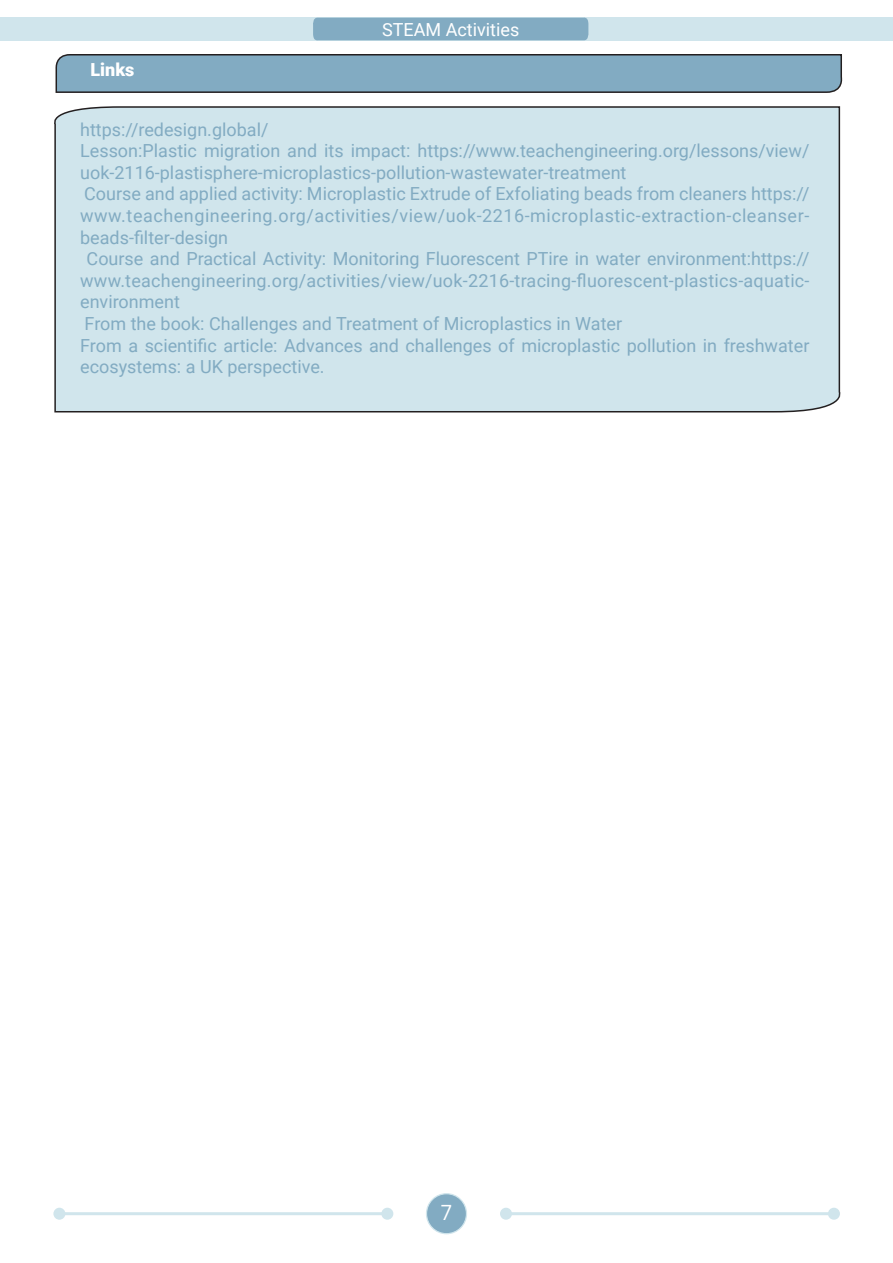
<style>
.page{position:relative;width:893px;height:1263px;background:#fff}
.page>*{position:absolute;margin:0;border:0;box-sizing:border-box;transform-origin:0 0}
.t1{font:21px "TG Neuramatica";color:#fff}
.t2{font:18px/21.6px "Roboto";color:#82abc2}
.t3{font:18px "Roboto";color:#fff}
.t4{font:900 18px "Roboto";color:#fff}
</style>
<div class="page">
<div style="left:426px;top:1194px;width:40px;height:40px;background:#82abc2;border-radius:50%"></div>
<div style="left:426px;top:1193px;width:41px;height:41px;border:1px solid #d0e5ec;border-radius:50%"></div>
<div style="left:0;top:18px;width:893px;height:23px;background:#d0e5ec"></div>
<svg style="left:312px;top:17px;width:277px;height:24px;background:#86aec4"></svg>
<hr style="left:506px;top:1212px;width:328px;height:3px;background:#d0e5ec">
<div style="left:500px;top:1208px;width:12px;height:12px;background:#d0e5ec;border-radius:50%"></div>
<div style="left:828px;top:1208px;width:12px;height:12px;background:#d0e5ec;border-radius:50%"></div>
<hr style="left:59px;top:1212px;width:328px;height:3px;background:#d0e5ec">
<div style="left:53px;top:1208px;width:12px;height:12px;background:#d0e5ec;border-radius:50%"></div>
<div style="left:381px;top:1208px;width:12px;height:12px;background:#d0e5ec;border-radius:50%"></div>
<svg style="left:55px;top:54px;width:788px;height:39px;background:#7ba0b5"></svg>
<div style="left:54px;top:106px;width:787px;height:307px;background:#d0e5ec"></div>
<p class="t4" style="left:91px;top:57px;width:45px">Links</p>
<p class="t3" style="left:382px;top:17px;width:139px">STEAM Activities</p>
<p class="t2" style="left:80px;top:118px;width:190px">https://redesign.global/</p>
<p class="t2" style="left:80px;top:139px;width:731px">Lesson:Plastic migration and its impact: https://www.teachengineering.org/lessons/view/ uok-2116-plastisphere-microplastics-pollution-wastewater-treatment</p>
<p class="t2" style="left:80px;top:182px;width:731px;text-align:justify">Course and applied activity: Microplastic Extrude of Exfoliating beads from cleaners https:// www.teachengineering.org/activities/view/uok-2216-microplastic-extraction-cleanser&shy;beads-filter-design</p>
<p class="t2" style="left:80px;top:247px;width:731px;text-align:justify;text-indent:6px">Course and Practical Activity: Monitoring Fluorescent PTire in water environment:https:// www.teachengineering.org/activities/view/uok-2216-tracing-fluorescent-plastics-aquatic&shy;environment</p>
<p class="t2" style="left:85px;top:312px;width:539px">From the book: Challenges and Treatment of Microplastics in Water</p>
<p class="t2" style="left:80px;top:334px;width:731px">From a scientific article: Advances and challenges of microplastic pollution in freshwater ecosystems: a UK perspective.</p>
<p class="t1" style="left:441px;top:1198px;width:12px">7</p>
</div>
